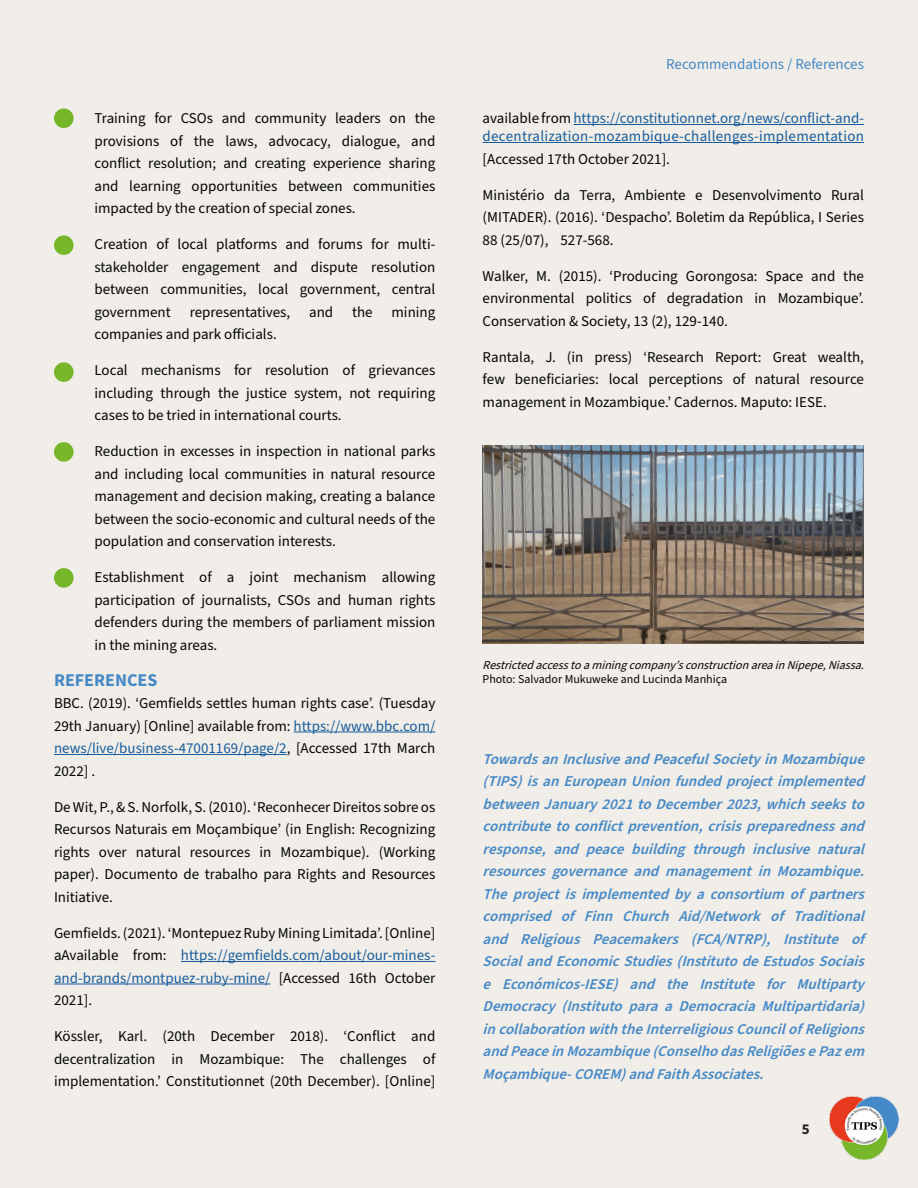
<style>
.page{position:relative;width:918px;height:1188px;background:#f1ede8}
.page>*{position:absolute;margin:0;border:0;box-sizing:border-box;transform-origin:0 0}
.t1{font:700 18px "Source Sans Pro";color:#4589c8}
.t2{font:15px/22.5px "Source Sans Pro";color:#040503;text-align:justify}
.t3{font:italic 600 15px/22.5px "Source Sans Pro";color:#4589c8;text-align:justify}
.t4{font:15px/18px "Source Sans Pro";color:#175d9e}
.t5{font:15px "Source Sans Pro";color:#4589c8}
.t6{font:700 15px "Source Sans Pro";color:#231f20}
.t7{font:italic 12px/14.4px "Source Sans Pro";color:#040503}
.s1{color:#175d9e}
.s2{color:#040503}
.s3{font-style:normal}
</style>
<div class="page">
<img style="left:830px;top:1097px;width:68px;height:63px">
<hr style="left:294px;top:732px;width:141px;height:1px;background:#175d9e">
<hr style="left:54px;top:754px;width:233px;height:1px;background:#175d9e">
<hr style="left:181px;top:961px;width:254px;height:1px;background:#175d9e">
<hr style="left:54px;top:984px;width:216px;height:1px;background:#175d9e">
<div style="left:54px;top:568px;width:20px;height:20px;background:#76b729;border-radius:50%"></div>
<div style="left:54px;top:108px;width:20px;height:20px;background:#76b729;border-radius:50%"></div>
<div style="left:54px;top:235px;width:20px;height:20px;background:#76b729;border-radius:50%"></div>
<hr style="left:573px;top:124px;width:291px;height:1px;background:#175d9e">
<hr style="left:483px;top:142px;width:381px;height:1px;background:#175d9e">
<div style="left:54px;top:362px;width:20px;height:20px;background:#76b729;border-radius:50%"></div>
<div style="left:54px;top:442px;width:20px;height:20px;background:#76b729;border-radius:50%"></div>
<img style="left:483px;top:445px;width:381px;height:199px">
<p class="t2" style="left:94px;top:108px;width:342px">Training for CSOs and community leaders on the provisions of the laws, advocacy, dialogue, and conflict resolution; and creating experience sharing and learning opportunities between communities impacted by the creation of special zones.</p>
<p class="t2" style="left:94px;top:234px;width:342px">Creation of local platforms and forums for multi&shy;stakeholder engagement and dispute resolution between communities, local government, central government</p>
<p class="t2" style="left:190px;top:301px;width:102px">representatives,</p>
<p class="t2" style="left:309px;top:301px;width:26px">and</p>
<p class="t2" style="left:352px;top:301px;width:22px">the</p>
<p class="t2" style="left:392px;top:301px;width:45px">mining</p>
<p class="t2" style="left:94px;top:324px;width:184px">companies and park officials.</p>
<p class="t2" style="left:94px;top:360px;width:342px">Local mechanisms for resolution of grievances including through the justice system, not requiring cases to be tried in international courts.</p>
<p class="t2" style="left:94px;top:441px;width:342px">Reduction in excesses in inspection in national parks and including local communities in natural resource management and decision making, creating a balance between the socio-economic and cultural needs of the population and conservation interests.</p>
<p class="t2" style="left:94px;top:567px;width:342px">Establishment of a joint mechanism allowing participation of journalists, CSOs and human rights defenders during the members of parliament mission in the mining areas.</p>
<p class="t1" style="left:54px;top:668px;width:105px">REFERENCES</p>
<p class="t2" style="left:54px;top:693px;width:383px">BBC. (2019). ‘Gemfields settles human rights case’. (Tuesday 29th January) [Online] available from: <span class="s1">https://www.bbc.com/ news/live/business-47001169/page/2</span>, [Accessed 17th March 2022] .</p>
<p class="t2" style="left:54px;top:796px;width:383px">De Wit, P., &amp; S. Norfolk, S. (2010). ‘Reconhecer Direitos sobre os Recursos Naturais em Moçambique’ (in English: Recognizing rights over natural resources in Mozambique). (Working paper). Documento de trabalho para Rights and Resources Initiative.</p>
<p class="t2" style="left:54px;top:922px;width:383px">Gemfields. (2021). ‘Montepuez Ruby Mining Limitada’. [Online] aAvailable from: <span class="s1">https://gemfields.com/about/our-mines&shy;and-brands/montpuez-ruby-mine/</span> [Accessed 16th October 2021].</p>
<p class="t2" style="left:54px;top:1026px;width:383px">Kössler, Karl. (20th December 2018). ‘Conflict and decentralization in Mozambique: The challenges of implementation.’ Constitutionnet (20th December). [Online]</p>
<p class="t5" style="left:666px;top:54px;width:199px">Recommendations / References</p>
<p class="t4" style="left:483px;top:110px;width:383px"><span class="s2">available from</span> https://constitutionnet.org/news/conflict-and&shy;decentralization-mozambique-challenges-implementation</p>
<p class="t2" style="left:483px;top:148px;width:189px">[Accessed 17th October 2021].</p>
<p class="t2" style="left:483px;top:184px;width:383px">Ministério da Terra, Ambiente e Desenvolvimento Rural (MITADER). (2016). ‘Despacho’. Boletim da República, I Series 88 (25/07), 527-568.</p>
<p class="t2" style="left:483px;top:265px;width:383px">Walker, M. (2015). ‘Producing Gorongosa: Space and the environmental politics of degradation in Mozambique’.<br>Conservation &amp; Society, 13 (2), 129-140.</p>
<p class="t2" style="left:483px;top:346px;width:383px">Rantala, J. (in press) ‘Research Report: Great wealth, few beneficiaries: local perceptions of natural resource management in Mozambique.’ Cadernos. Maputo: IESE.</p>
<p class="t7" style="left:483px;top:658px;width:387px">Restrictedaccesstoaminingcompany’sconstructionareainNipepe,Niassa.<br><span class="s3">Photo: Salvador Mukuweke and Lucinda Manhiça</span></p>
<p class="t3" style="left:483px;top:748px;width:389px">TowardsanInclusiveandPeacefulSocietyinMozambique (TIPS)isanEuropeanUnionfundedprojectimplemented betweenJanuary2021toDecember2023,whichseeksto contributetoconflictprevention,crisispreparednessand response, and peace building through inclusive natural resources governance and management in Mozambique.<br>Theprojectisimplementedbyaconsortium ofpartners comprised of Finn Church Aid/Network of Traditional and Religious Peacemakers (FCA/NTRP), Institute of SocialandEconomicStudies(InstitutodeEstudosSociais e Económicos-IESE) and the Institute for Multiparty Democracy (Instituto para a Democracia Multipartidaria) incollaborationwiththeInterreligiousCouncilofReligions andPeaceinMozambique(ConselhodasReligiõesePazem Moçambique-COREM)andFaithAssociates.</p>
<p class="t6" style="left:802px;top:1119px;width:9px">5</p>
</div>
